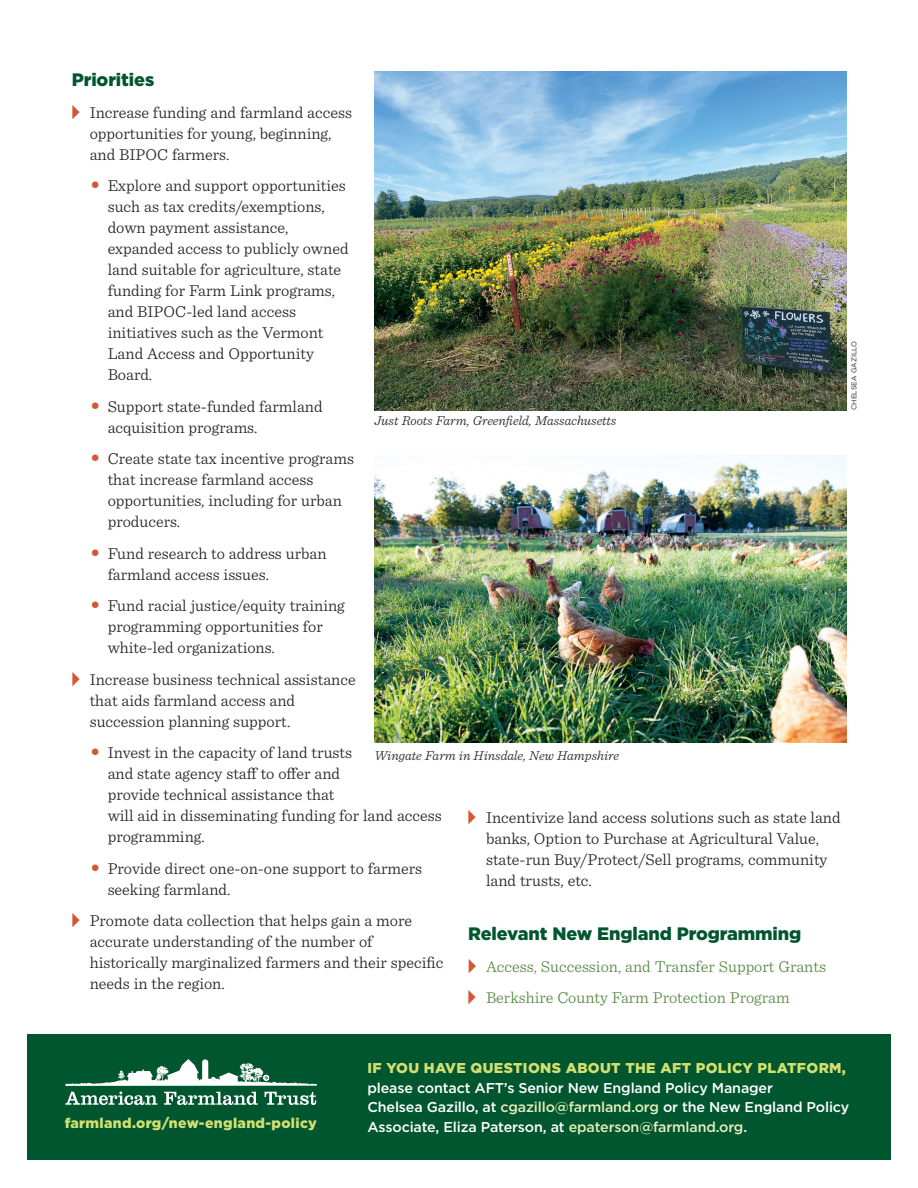
<style>
.page{position:relative;width:918px;height:1188px;background:#fff}
.page>*{position:absolute;margin:0;border:0;box-sizing:border-box;transform-origin:0 0}
.t1{font:900 18px "Gotham";letter-spacing:-.005em;color:#00562f}
.t2{font:300 16.5px/21px "Sentinel";color:#231f20}
.t3{font:300 16.5px/31.5px "Sentinel";color:#558941}
.t4{font:500 14.25px/19.5px "Gotham";letter-spacing:-.01em;color:#fff}
.t5{font:900 14.25px "Gotham";letter-spacing:.025em;color:#d3e071}
.t6{font:900 14.1px "Gotham";letter-spacing:.025em;color:#d3e071}
.t7{font:italic 300 13.5px "Sentinel";color:#231f20}
.t8{font:7.05px "Gotham";letter-spacing:.01em;color:#231f20}
.s1{color:#d35735}
.s2{color:#e6eeb8}
</style>
<div class="page">
<img style="left:374px;top:456px;width:472px;height:287px">
<img style="left:374px;top:71px;width:473px;height:339px">
<div style="left:27px;top:1034px;width:864px;height:126px;background:#00562f"></div>
<svg style="left:65px;top:1059px;width:252px;height:46px"></svg>
<p class="t1" style="left:72px;top:68px;width:84px">Priorities</p>
<p class="t2" style="left:90px;top:101px;width:264px;text-indent:-18px"><span class="s1">▸</span> Increase funding and farmland access opportunities for young, beginning, and BIPOC farmers.</p>
<p class="t2" style="left:108px;top:175px;width:242px;text-indent:-18px"><span class="s1">•</span> Explore and support opportunities such as tax credits/exemptions, down payment assistance, expanded access to publicly owned land suitable for agriculture, state funding for Farm Link programs, and BIPOC-led land access initiatives such as the Vermont<br>Land Access and Opportunity<br>Board.</p>
<p class="t2" style="left:108px;top:395px;width:216px;text-indent:-18px"><span class="s1">•</span> Support state-funded farmland acquisition programs.</p>
<p class="t2" style="left:108px;top:448px;width:248px;text-indent:-18px"><span class="s1">•</span> Create state tax incentive programs that increase farmland access opportunities, including for urban producers.</p>
<p class="t2" style="left:108px;top:542px;width:221px;text-indent:-18px"><span class="s1">•</span> Fund research to address urban farmland access issues.</p>
<p class="t2" style="left:108px;top:595px;width:239px;text-indent:-18px"><span class="s1">•</span> Fund racial justice/equity training programming opportunities for white-led organizations.</p>
<p class="t2" style="left:90px;top:668px;width:268px;text-indent:-18px"><span class="s1">▸</span> Increase business technical assistance that aids farmland access and succession planning support.</p>
<p class="t2" style="left:108px;top:742px;width:336px;text-indent:-18px"><span class="s1">•</span> Invest in the capacity of land trusts<br>and state agency staff to offer and<br>provide technical assistance that<br>will aid in disseminating funding for land access programming.</p>
<p class="t2" style="left:108px;top:857px;width:316px;text-indent:-18px"><span class="s1">•</span> Provide direct one-on-one support to farmers seeking farmland.</p>
<p class="t2" style="left:90px;top:910px;width:355px;text-indent:-18px"><span class="s1">▸</span> Promote data collection that helps gain a more accurate understanding of the number of historically marginalized farmers and their specific needs in the region.</p>
<p class="t7" style="left:374px;top:410px;width:244px">Just Roots Farm, Greenfield, Massachusetts</p>
<p class="t7" style="left:374px;top:745px;width:246px">Wingate Farm in Hinsdale, New Hampshire</p>
<p class="t2" style="left:486px;top:806px;width:356px;text-indent:-18px"><span class="s1">▸</span> Incentivize land access solutions such as state land banks, Option to Purchase at Agricultural Value, state-run Buy/Protect/Sell programs, community land trusts, etc.</p>
<p class="t1" style="left:468px;top:921px;width:335px">Relevant New England Programming</p>
<p class="t3" style="left:468px;top:950px;width:360px"><span class="s1">▸</span> Access, Succession, and Transfer Support Grants <span class="s1">▸</span> Berkshire County Farm Protection Program</p>
<p class="t8" style="left:849px;top:410px;width:71px;rotate:-90deg">CHELSEA GAZILLO</p>
<p class="t6" style="left:65px;top:1114px;width:254px">farmland.org/new-england-policy</p>
<p class="t5" style="left:368px;top:1058px;width:480px">IF YOU HAVE QUESTIONS ABOUT THE AFT POLICY PLATFORM,</p>
<p class="t4" style="left:368px;top:1078px;width:483px">please contact AFT’s Senior New England Policy Manager<br>Chelsea Gazillo, at <span class="s2">cgazillo@farmland.org</span> or the New England Policy<br>Associate, Eliza Paterson, at <span class="s2">epaterson@farmland.org</span>.</p>
</div>
